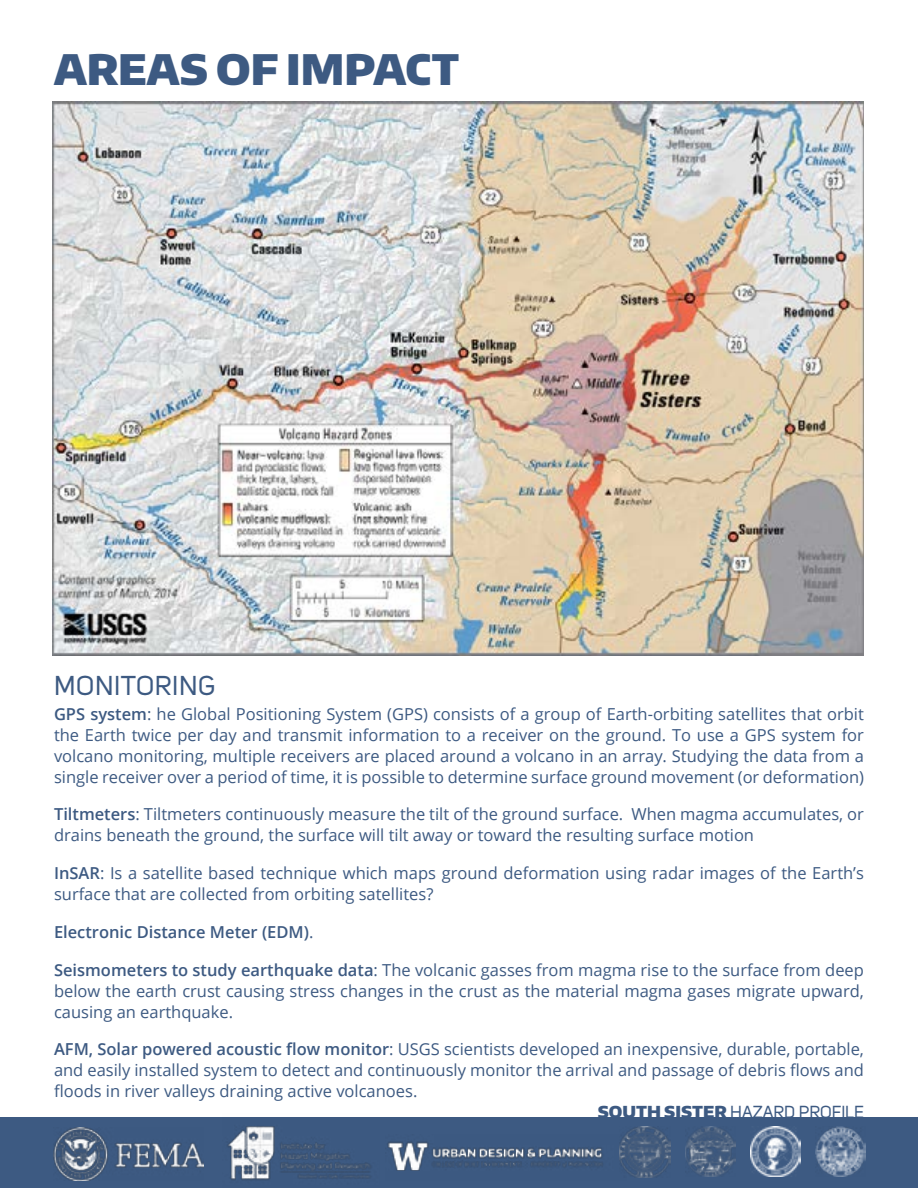
<style>
.page{position:relative;width:918px;height:1188px;background:#fff}
.page>*{position:absolute;margin:0;border:0;box-sizing:border-box;transform-origin:0 0}
.t1{font:900 42px "Encode Sans Normal";color:#3d5a82}
.t2{font:27px "Uni Sans";letter-spacing:.02em;color:#3d5a82}
.t3{font:17.25px "Uni Sans";color:#3d5a82}
.t4{font:16.5px/21px "Open Sans";color:#3d5a82;text-align:justify}
.t5{font:600 16.5px "Open Sans";color:#3d5a82}
.s1{font-weight:600}
.s2{font-weight:400}
.s3{font-family:"Encode Sans Normal";font-weight:900;font-size:16.5px}
</style>
<div class="page">
<img style="left:53px;top:102px;width:810px;height:554px">
<div style="left:0;top:1118px;width:918px;height:70px;background:#3d5a82"></div>
<img style="left:222px;top:1117px;width:157px;height:64px">
<img style="left:54px;top:1127px;width:149px;height:53px">
<img style="left:815px;top:1126px;width:51px;height:51px">
<img style="left:750px;top:1126px;width:50px;height:51px">
<img style="left:685px;top:1126px;width:50px;height:51px">
<img style="left:387px;top:1141px;width:233px;height:30px">
<img style="left:620px;top:1126px;width:50px;height:52px">
<h1 class="t1" style="left:54px;top:42px;width:407px">AREAS OF IMPACT</h1>
<h2 class="t2" style="left:54px;top:670px;width:162px">MONITORING</h2>
<p class="t4" style="left:54px;top:703px;width:812px"><span class="s1">GPS system</span>: he Global Positioning System (GPS) consists of a group of Earth-orbiting satellites that orbit the Earth twice per day and transmit information to a receiver on the ground. To use a GPS system for volcano monitoring, multiple receivers are placed around a volcano in an array. Studying the data from a single receiver over a period of time, it is possible to determine surface ground movement (or deformation)</p>
<p class="t4" style="left:54px;top:804px;width:812px"><span class="s1">Tiltmeters</span>: Tiltmeters continuously measure the tilt of the ground surface. When magma accumulates, or drains beneath the ground, the surface will tilt away or toward the resulting surface motion</p>
<p class="t4" style="left:54px;top:862px;width:811px"><span class="s1">InSAR</span>: Is a satellite based technique which maps ground deformation using radar images of the Earth’s surface that are collected from orbiting satellites?</p>
<p class="t5" style="left:54px;top:921px;width:261px">Electronic Distance Meter (EDM)<span class="s2">.</span></p>
<p class="t4" style="left:54px;top:959px;width:812px"><span class="s1">Seismometers to study earthquake data</span>: The volcanic gasses from magma rise to the surface from deep below the earth crust causing stress changes in the crust as the material magma gases migrate upward, causing an earthquake.</p>
<p class="t4" style="left:54px;top:1039px;width:812px"><span class="s1">AFM, Solar powered acoustic flow monitor</span>: USGS scientists developed an inexpensive, durable, portable, and easily installed system to detect and continuously monitor the arrival and passage of debris flows and floods in river valleys draining active volcanoes.</p>
<p class="t3" style="left:598px;top:1102px;width:268px"><span class="s3">SOUTH SISTER</span> HAZARD PROFILE</p>
</div>
